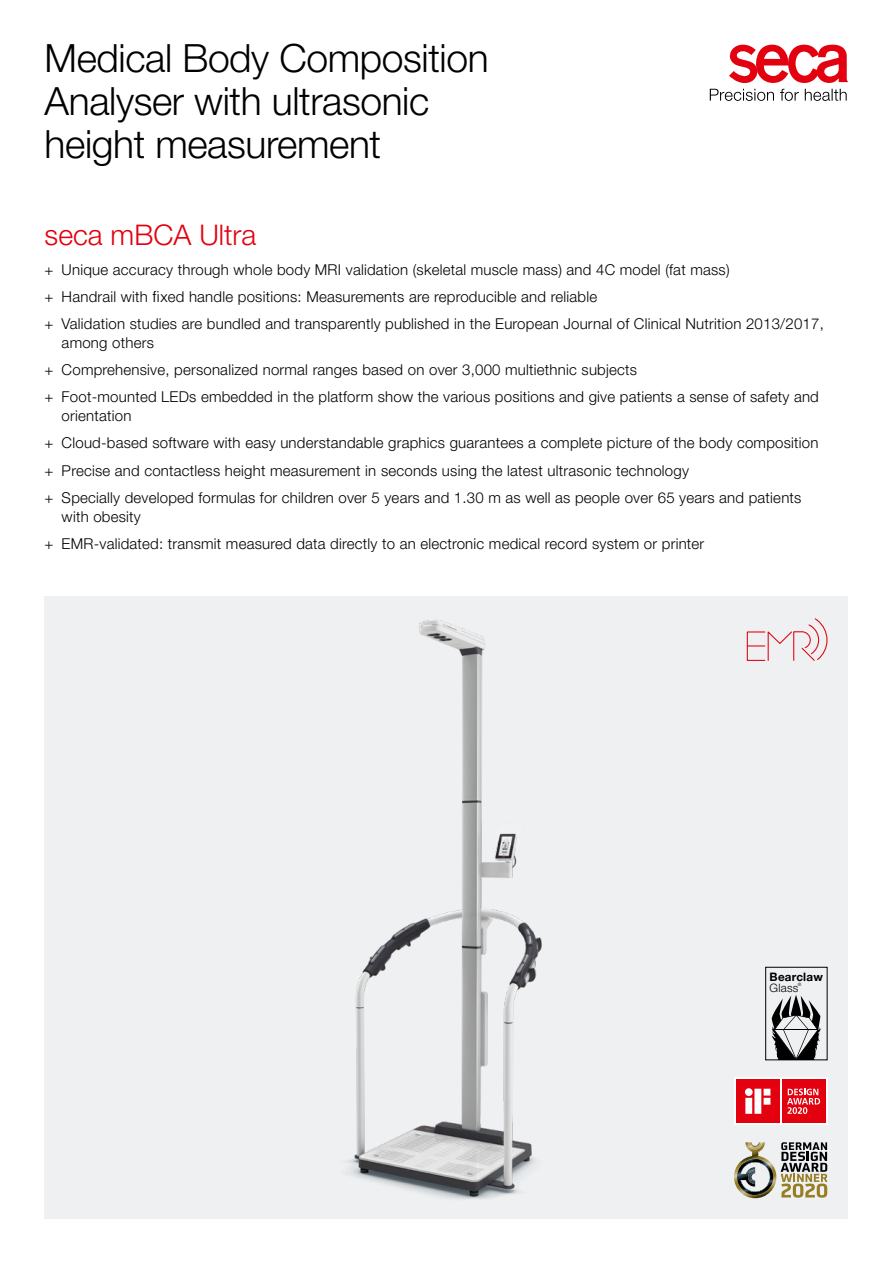
<style>
.page{position:relative;width:893px;height:1263px;background:#fff}
.page>*{position:absolute;margin:0;border:0;box-sizing:border-box;transform-origin:0 0}
.t1{font:300 39px/42.9px "secaglobal";letter-spacing:-.01em;color:#000}
.t2{font:300 28.5px "secaglobal";color:#e3000f}
.t3{font:300 15px/27.3px "secaglobal";letter-spacing:.015em;color:#000}
.t4{font:700 11.55px "secaglobal";letter-spacing:.02em;color:#000}
.t5{font:300 11.55px "secaglobal";letter-spacing:.02em;color:#000}
.t6{font:300 4.5px "secaglobal";color:#000}
</style>
<div class="page">
<div style="left:45px;top:596px;width:803px;height:622px;background:#eef0f2"></div>
<img style="left:348px;top:620px;width:194px;height:579px">
<svg style="left:746px;top:618px;width:82px;height:43px"></svg>
<svg style="left:710px;top:89px;width:137px;height:12px"></svg>
<svg style="left:729px;top:44px;width:119px;height:39px"></svg>
<img style="left:734px;top:1142px;width:42px;height:56px">
<svg style="left:748px;top:1142px;width:14px;height:7px"></svg>
<svg style="left:737px;top:1159px;width:36px;height:36px"></svg>
<svg style="left:781px;top:1142px;width:46px;height:56px"></svg>
<svg style="left:772px;top:995px;width:49px;height:63px"></svg>
<hr style="left:774px;top:1029px;width:44px;height:1px;background:#000">
<div style="left:765px;top:967px;width:62px;height:93px;border:1px solid #000"></div>
<div style="left:734px;top:1077px;width:93px;height:48px;background:#fff"></div>
<div style="left:736px;top:1079px;width:44px;height:44px;background:#e3000f"></div>
<svg style="left:745px;top:1088px;width:25px;height:26px"></svg>
<div style="left:782px;top:1079px;width:43px;height:44px;background:#e3000f"></div>
<svg style="left:787px;top:1088px;width:33px;height:26px"></svg>
<h1 class="t1" style="left:45px;top:38px;width:445px">Medical Body Composition<br>Analyser with ultrasonic height measurement</h1>
<h2 class="t2" style="left:45px;top:219px;width:213px">seca mBCA Ultra</h2>
<p class="t3" style="left:45px;top:256px;width:781px">+ Unique accuracy through whole body MRI validation (skeletal muscle mass) and 4C model (fat mass)<br>+ Handrail with fixed handle positions: Measurements are reproducible and reliable<br>+ Validation studies are bundled and transparently published in the European Journal of Clinical Nutrition 2013/2017,</p>
<p class="t3" style="left:45px;top:329px;width:776px;text-indent:17px">among others<br>+ Comprehensive, personalized normal ranges based on over 3,000 multiethnic subjects<br>+ Foot-mounted LEDs embedded in the platform show the various positions and give patients a sense of safety and</p>
<p class="t3" style="left:45px;top:402px;width:775px;text-indent:17px">orientation<br>+ Cloud-based software with easy understandable graphics guarantees a complete picture of the body composition + Precise and contactless height measurement in seconds using the latest ultrasonic technology<br>+ Specially developed formulas for children over 5 years and 1.30 m as well as people over 65 years and patients</p>
<p class="t3" style="left:45px;top:503px;width:661px;text-indent:17px">with obesity<br>+ EMR-validated: transmit measured data directly to an electronic medical record system or printer</p>
<p class="t4" style="left:770px;top:970px;width:55px">Bearclaw</p>
<p class="t5" style="left:770px;top:981px;width:30px">Glass</p>
<p class="t6" style="left:798px;top:982px;width:5px">®</p>
</div>
